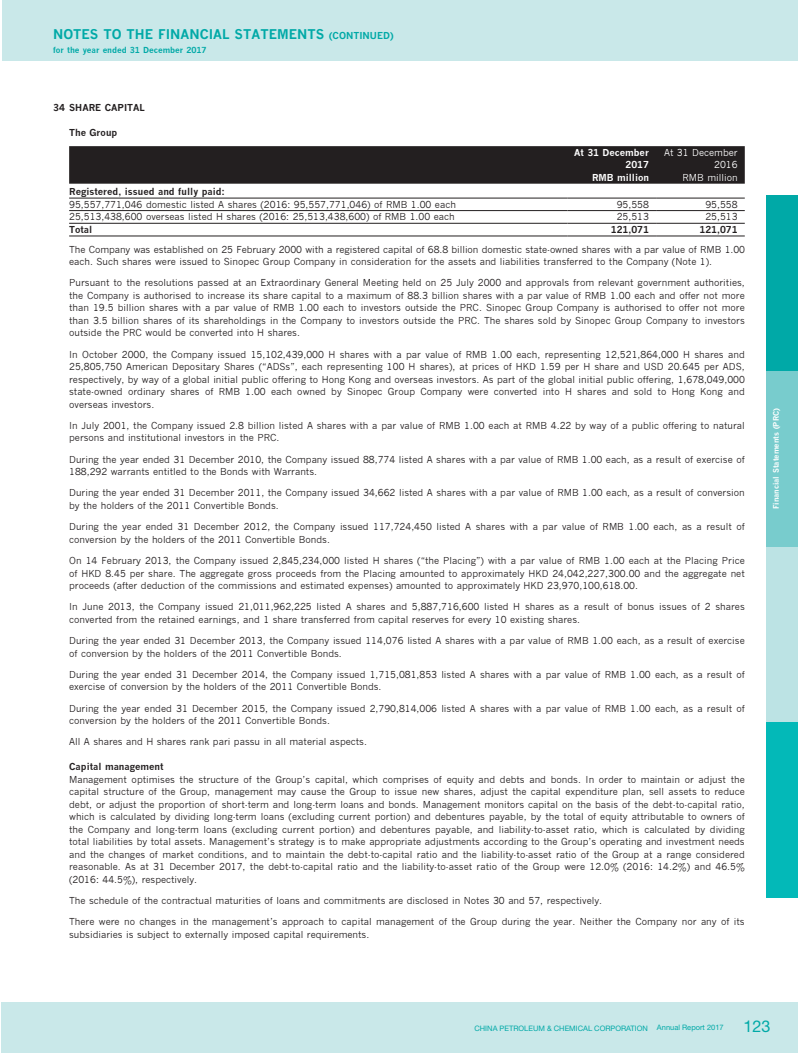
<style>
.page{position:relative;width:798px;height:1053px;background:#fff}
.page>*{position:absolute;margin:0;border:0;box-sizing:border-box;transform-origin:0 0}
.t1{font:700 13.12px "News Gothic";color:#00a9a7}
._1__內文{font:9.38px/12.5px "News Gothic";color:#231f20}
._6__表內文{font:9.38px "News Gothic";color:#231f20}
.T1__表數-單線{font:9.38px "News Gothic";color:#231f20}
._6__表內文-2{font:700 9.38px "News Gothic";color:#231f20}
.T0__表頭{font:700 9.38px "News Gothic";color:#fff}
.T0__表頭-2{font:9.38px "News Gothic";color:#fff}
._4__副標題{font:700 9.38px "News Gothic";color:#231f20}
.T2__表數-雙線{font:700 9.38px "News Gothic";color:#231f20}
._3__標題{font:700 9.38px "News Gothic";color:#231f20}
.t2{font:700 8.12px "News Gothic";color:#00a9a7}
.t3{font:7.5px "Helvetica Neue LT Std";color:#00a9a7}
.t4{font:700 7.5px "News Gothic";color:#fff}
.s1{font-size:9.38px}
.s2{font-size:16.25px}
</style>
<div class="page">
<div style="left:1px;top:1002px;width:796px;height:50px;background:#c9e8e9"></div>
<div style="left:2px;top:0;width:795px;height:61px;background:#c9e8e9"></div>
<div style="left:766px;top:722px;width:31px;height:175px;background:#03b9b8"></div>
<div style="left:766px;top:546px;width:31px;height:176px;background:#bce3e4"></div>
<div style="left:766px;top:371px;width:31px;height:175px;background:#78cccd"></div>
<div style="left:766px;top:195px;width:31px;height:176px;background:#00a9a7"></div>
<div style="left:69px;top:146px;width:675px;height:38px;background:#231f20"></div>
<hr style="left:69px;top:198px;width:498px;height:1px;background:#231f20">
<hr style="left:567px;top:198px;width:89px;height:1px;background:#231f20">
<hr style="left:656px;top:198px;width:88px;height:1px;background:#231f20">
<hr style="left:69px;top:210px;width:498px;height:1px;background:#231f20">
<hr style="left:567px;top:210px;width:89px;height:1px;background:#231f20">
<hr style="left:656px;top:210px;width:88px;height:1px;background:#231f20">
<hr style="left:69px;top:223px;width:498px;height:1px;background:#231f20">
<hr style="left:567px;top:223px;width:89px;height:1px;background:#231f20">
<hr style="left:656px;top:223px;width:88px;height:1px;background:#231f20">
<hr style="left:69px;top:235px;width:498px;height:1px;background:#231f20">
<hr style="left:567px;top:235px;width:89px;height:1px;background:#231f20">
<hr style="left:656px;top:235px;width:88px;height:1px;background:#231f20">
<h1 class="t1" style="left:53px;top:27px;width:341px">NOTES TO THE FINANCIAL STATEMENTS <span class="s1">(CONTINUED)</span></h1>
<p class="t2" style="left:53px;top:45px;width:155px">for the year ended 31 December 2017</p>
<p class="_3__標題" style="left:53px;top:102px;width:93px">34 SHARE CAPITAL</p>
<p class="_4__副標題" style="left:69px;top:127px;width:50px">The Group</p>
<p class="T0__表頭" style="left:574px;top:146px;width:76px">At 31 December</p>
<p class="T0__表頭-2" style="left:663px;top:147px;width:75px">At 31 December</p>
<p class="T0__表頭" style="left:625px;top:159px;width:25px">2017</p>
<p class="T0__表頭-2" style="left:714px;top:159px;width:25px">2016</p>
<p class="T0__表頭" style="left:591px;top:171px;width:58px">RMB million</p>
<p class="T0__表頭-2" style="left:682px;top:172px;width:57px">RMB million</p>
<p class="_6__表內文-2" style="left:69px;top:186px;width:157px">Registered, issued and fully paid:</p>
<p class="_6__表內文" style="left:69px;top:199px;width:388px">95,557,771,046 domestic listed A shares (2016: 95,557,771,046) of RMB 1.00 each</p>
<p class="_6__表內文" style="left:616px;top:199px;width:34px">95,558</p>
<p class="_6__表內文" style="left:705px;top:199px;width:34px">95,558</p>
<p class="T1__表數-單線" style="left:69px;top:211px;width:387px">25,513,438,600 overseas listed H shares (2016: 25,513,438,600) of RMB 1.00 each</p>
<p class="T1__表數-單線" style="left:616px;top:211px;width:34px">25,513</p>
<p class="T1__表數-單線" style="left:705px;top:211px;width:34px">25,513</p>
<p class="T2__表數-雙線" style="left:69px;top:223px;width:25px">Total</p>
<p class="T2__表數-雙線" style="left:610px;top:223px;width:40px">121,071</p>
<p class="T2__表數-雙線" style="left:699px;top:223px;width:40px">121,071</p>
<p class="_1__內文" style="left:69px;top:243px;width:677px">The Company was established on 25 February 2000 with a registered capital of 68.8 billion domestic state-owned shares with a par value of RMB 1.00 each. Such shares were issued to Sinopec Group Company in consideration for the assets and liabilities transferred to the Company (Note 1).</p>
<p class="_1__內文" style="left:69px;top:277px;width:677px;text-align:justify">Pursuant to the resolutions passed at an Extraordinary General Meeting held on 25 July 2000 and approvals from relevant government authorities, the Company is authorised to increase its share capital to a maximum of 88.3 billion shares with a par value of RMB 1.00 each and offer not more than 19.5 billion shares with a par value of RMB 1.00 each to investors outside the PRC. Sinopec Group Company is authorised to offer not more than 3.5 billion shares of its shareholdings in the Company to investors outside the PRC. The shares sold by Sinopec Group Company to investors outside the PRC would be converted into H shares.</p>
<p class="_1__內文" style="left:69px;top:348px;width:677px;text-align:justify">In October 2000, the Company issued 15,102,439,000 H shares with a par value of RMB 1.00 each, representing 12,521,864,000 H shares and 25,805,750 American Depositary Shares (“ADSs”, each representing 100 H shares), at prices of HKD 1.59 per H share and USD 20.645 per ADS, respectively, by way of a global initial public offering to Hong Kong and overseas investors. As part of the global initial public offering, 1,678,049,000 state-owned ordinary shares of RMB 1.00 each owned by Sinopec Group Company were converted into H shares and sold to Hong Kong and overseas investors.</p>
<p class="_1__內文" style="left:69px;top:419px;width:677px">In July 2001, the Company issued 2.8 billion listed A shares with a par value of RMB 1.00 each at RMB 4.22 by way of a public offering to natural persons and institutional investors in the PRC.</p>
<p class="_1__內文" style="left:69px;top:453px;width:676px">During the year ended 31 December 2010, the Company issued 88,774 listed A shares with a par value of RMB 1.00 each, as a result of exercise of<br>188,292 warrants entitled to the Bonds with Warrants.</p>
<p class="_1__內文" style="left:69px;top:487px;width:677px">During the year ended 31 December 2011, the Company issued 34,662 listed A shares with a par value of RMB 1.00 each, as a result of conversion by the holders of the 2011 Convertible Bonds.</p>
<p class="_1__內文" style="left:69px;top:520px;width:676px">During the year ended 31 December 2012, the Company issued 117,724,450 listed A shares with a par value of RMB 1.00 each, as a result of conversion by the holders of the 2011 Convertible Bonds.</p>
<p class="_1__內文" style="left:69px;top:554px;width:677px;text-align:justify">On 14 February 2013, the Company issued 2,845,234,000 listed H shares (“the Placing”) with a par value of RMB 1.00 each at the Placing Price of HKD 8.45 per share. The aggregate gross proceeds from the Placing amounted to approximately HKD 24,042,227,300.00 and the aggregate net proceeds (after deduction of the commissions and estimated expenses) amounted to approximately HKD 23,970,100,618.00.</p>
<p class="_1__內文" style="left:69px;top:600px;width:677px">In June 2013, the Company issued 21,011,962,225 listed A shares and 5,887,716,600 listed H shares as a result of bonus issues of 2 shares converted from the retained earnings, and 1 share transferred from capital reserves for every 10 existing shares.</p>
<p class="_1__內文" style="left:69px;top:634px;width:676px">During the year ended 31 December 2013, the Company issued 114,076 listed A shares with a par value of RMB 1.00 each, as a result of exercise of conversion by the holders of the 2011 Convertible Bonds.</p>
<p class="_1__內文" style="left:69px;top:668px;width:676px">During the year ended 31 December 2014, the Company issued 1,715,081,853 listed A shares with a par value of RMB 1.00 each, as a result of exercise of conversion by the holders of the 2011 Convertible Bonds.</p>
<p class="_1__內文" style="left:69px;top:702px;width:676px">During the year ended 31 December 2015, the Company issued 2,790,814,006 listed A shares with a par value of RMB 1.00 each, as a result of conversion by the holders of the 2011 Convertible Bonds.</p>
<p class="_1__內文" style="left:69px;top:735px;width:299px">All A shares and H shares rank pari passu in all material aspects.</p>
<p class="_4__副標題" style="left:69px;top:761px;width:96px">Capital management</p>
<p class="_1__內文" style="left:69px;top:773px;width:677px;text-align:justify">Management optimises the structure of the Group’s capital, which comprises of equity and debts and bonds. In order to maintain or adjust the capital structure of the Group, management may cause the Group to issue new shares, adjust the capital expenditure plan, sell assets to reduce debt, or adjust the proportion of short-term and long-term loans and bonds. Management monitors capital on the basis of the debt-to-capital ratio, which is calculated by dividing long-term loans (excluding current portion) and debentures payable, by the total of equity attributable to owners of the Company and long-term loans (excluding current portion) and debentures payable, and liability-to-asset ratio, which is calculated by dividing total liabilities by total assets. Management’s strategy is to make appropriate adjustments according to the Group’s operating and investment needs and the changes of market conditions, and to maintain the debt-to-capital ratio and the liability-to-asset ratio of the Group at a range considered reasonable. As at 31 December 2017, the debt-to-capital ratio and the liability-to-asset ratio of the Group were 12.0% (2016: 14.2%) and 46.5% (2016: 44.5%), respectively.</p>
<p class="_1__內文" style="left:69px;top:894px;width:534px">The schedule of the contractual maturities of loans and commitments are disclosed in Notes 30 and 57, respectively.</p>
<p class="_1__內文" style="left:69px;top:915px;width:676px">There were no changes in the management’s approach to capital management of the Group during the year. Neither the Company nor any of its subsidiaries is subject to externally imposed capital requirements.</p>
<p class="t4" style="left:771px;top:509px;width:103px;rotate:-90deg">Financial Statements (PRC)</p>
<p class="t3" style="left:474px;top:1023px;width:297px">CHINA PETROLEUM &amp; CHEMICAL CORPORATION Annual Report 2017 <span class="s2">123</span></p>
</div>
